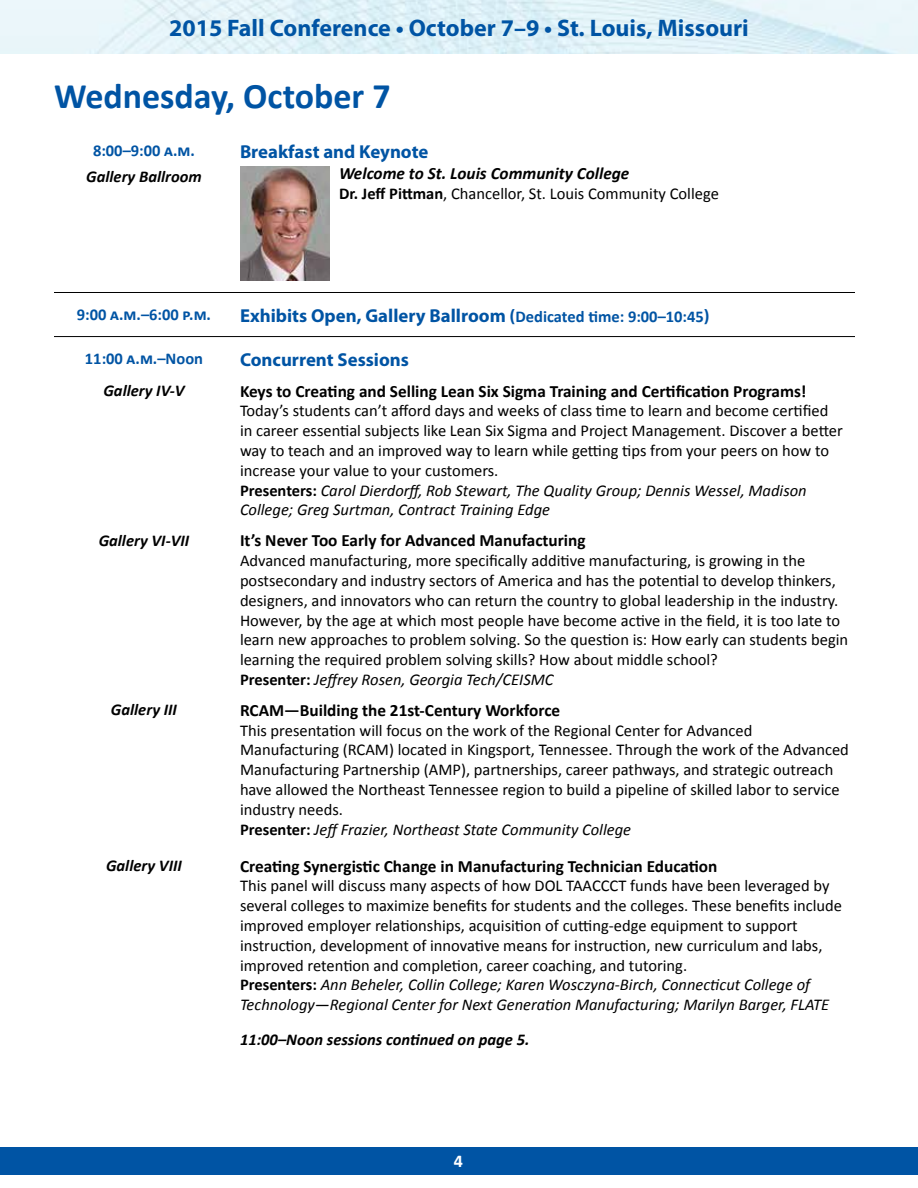
<style>
.page{position:relative;width:918px;height:1188px;background:#fff}
.page>*{position:absolute;margin:0;border:0;box-sizing:border-box;transform-origin:0 0}
.t1{font:700 36px "Calibri";color:#0054a4}
.t2{font:700 24px "Myriad Pro";color:#0054a4}
.t3{font:700 18.75px "Myriad Pro";color:#0054a4}
.t4{font:700 18px "Calibri";color:#fff}
.t5{font:700 17.25px "Calibri";color:#000}
.t6{font:italic 700 17.25px "Calibri";color:#000}
.t7{font:16.5px/19.8px "Calibri";color:#000}
.t8{font:italic 700 16.5px "Calibri";color:#000}
.t9{font:700 16.5px "Calibri";color:#0054a4}
.s1{font-weight:700}
.s2{font-family:"Calibri";font-size:16.5px}
.s3{font-style:italic}
</style>
<div class="page">
<hr style="left:54px;top:292px;width:180px;height:1px;background:#000">
<hr style="left:234px;top:292px;width:621px;height:1px;background:#000">
<hr style="left:54px;top:336px;width:180px;height:1px;background:#000">
<hr style="left:234px;top:336px;width:621px;height:1px;background:#000">
<img style="left:240px;top:166px;width:90px;height:115px">
<div style="left:0;top:1148px;width:918px;height:27px;background:#0054a4"></div>
<h2 class="t2" style="left:169px;top:12px;width:581px">2015 Fall Conference • October 7–9 • St. Louis, Missouri</h2>
<h1 class="t1" style="left:54px;top:73px;width:338px">Wednesday, October 7</h1>
<p class="t9" style="left:93px;top:140px;width:103px">8:00–9:00 a.m.</p>
<p class="t8" style="left:86px;top:166px;width:117px">Gallery Ballroom</p>
<p class="t3" style="left:240px;top:140px;width:190px">Breakfast and Keynote</p>
<p class="t6" style="left:339px;top:162px;width:292px">Welcome to St. Louis Community College</p>
<p class="t7" style="left:339px;top:183px;width:381px"><span class="s1">Dr. Jeff Pittman</span>, Chancellor, St. Louis Community College</p>
<p class="t9" style="left:77px;top:304px;width:136px">9:00 a.m.–6:00 p.m.</p>
<p class="t3" style="left:240px;top:303px;width:471px">Exhibits Open, Gallery Ballroom (<span class="s2">Dedicated time: 9:00–10:45</span>)</p>
<p class="t9" style="left:85px;top:348px;width:120px">11:00 a.m.–Noon</p>
<p class="t3" style="left:240px;top:347px;width:171px">Concurrent Sessions</p>
<p class="t8" style="left:103px;top:380px;width:83px">Gallery IV-V</p>
<p class="t5" style="left:240px;top:380px;width:568px">Keys to Creating and Selling Lean Six Sigma Training and Certification Programs!</p>
<p class="t7" style="left:240px;top:401px;width:604px">Today’s students can’t afford days and weeks of class time to learn and become certified in career essential subjects like Lean Six Sigma and Project Management. Discover a better way to teach and an improved way to learn while getting tips from your peers on how to increase your value to your customers.<br><span class="s1">Presenters:</span> <span class="s3">Carol Dierdorff, Rob Stewart, The Quality Group; Dennis Wessel, Madison College; Greg Surtman, Contract Training Edge</span></p>
<p class="t8" style="left:99px;top:530px;width:92px">Gallery VI-VII</p>
<p class="t5" style="left:240px;top:530px;width:347px">It’s Never Too Early for Advanced Manufacturing</p>
<p class="t7" style="left:240px;top:551px;width:610px">Advanced manufacturing, more specifically additive manufacturing, is growing in the postsecondary and industry sectors of America and has the potential to develop thinkers, designers, and innovators who can return the country to global leadership in the industry.<br>However, by the age at which most people have become active in the field, it is too late to learn new approaches to problem solving. So the question is: How early can students begin learning the required problem solving skills? How about middle school?<br><span class="s1">Presenter:</span> <span class="s3">Jeffrey Rosen, Georgia Tech/CEISMC</span></p>
<p class="t8" style="left:111px;top:699px;width:68px">Gallery III</p>
<p class="t5" style="left:240px;top:699px;width:322px">RCAM—Building the 21st-Century Workforce</p>
<p class="t7" style="left:240px;top:720px;width:610px">This presentation will focus on the work of the Regional Center for Advanced Manufacturing (RCAM) located in Kingsport, Tennessee. Through the work of the Advanced Manufacturing Partnership (AMP), partnerships, career pathways, and strategic outreach have allowed the Northeast Tennessee region to build a pipeline of skilled labor to service industry needs.<br><span class="s1">Presenter:</span> <span class="s3">JeffFrazier, Northeast State Community College</span></p>
<p class="t8" style="left:106px;top:855px;width:77px">Gallery VIII</p>
<p class="t5" style="left:240px;top:855px;width:479px">Creating Synergistic Change in Manufacturing Technician Education</p>
<p class="t7" style="left:240px;top:876px;width:604px">This panel will discuss many aspects of how DOL TAACCCT funds have been leveraged by several colleges to maximize benefits for students and the colleges. These benefits include improved employer relationships, acquisition of cutting-edge equipment to support instruction, development of innovative means for instruction, new curriculum and labs, improved retention and completion, career coaching, and tutoring.<br><span class="s1">Presenters:</span> <span class="s3">Ann Beheler, Collin College; Karen Wosczyna-Birch, Connecticut College of Technology—Regional Center for Next Generation Manufacturing; Marilyn Barger, FLATE</span></p>
<p class="t8" style="left:240px;top:1029px;width:291px">11:00–Noon sessions continued on page 5.</p>
<p class="t4" style="left:454px;top:1150px;width:11px">4</p>
</div>
